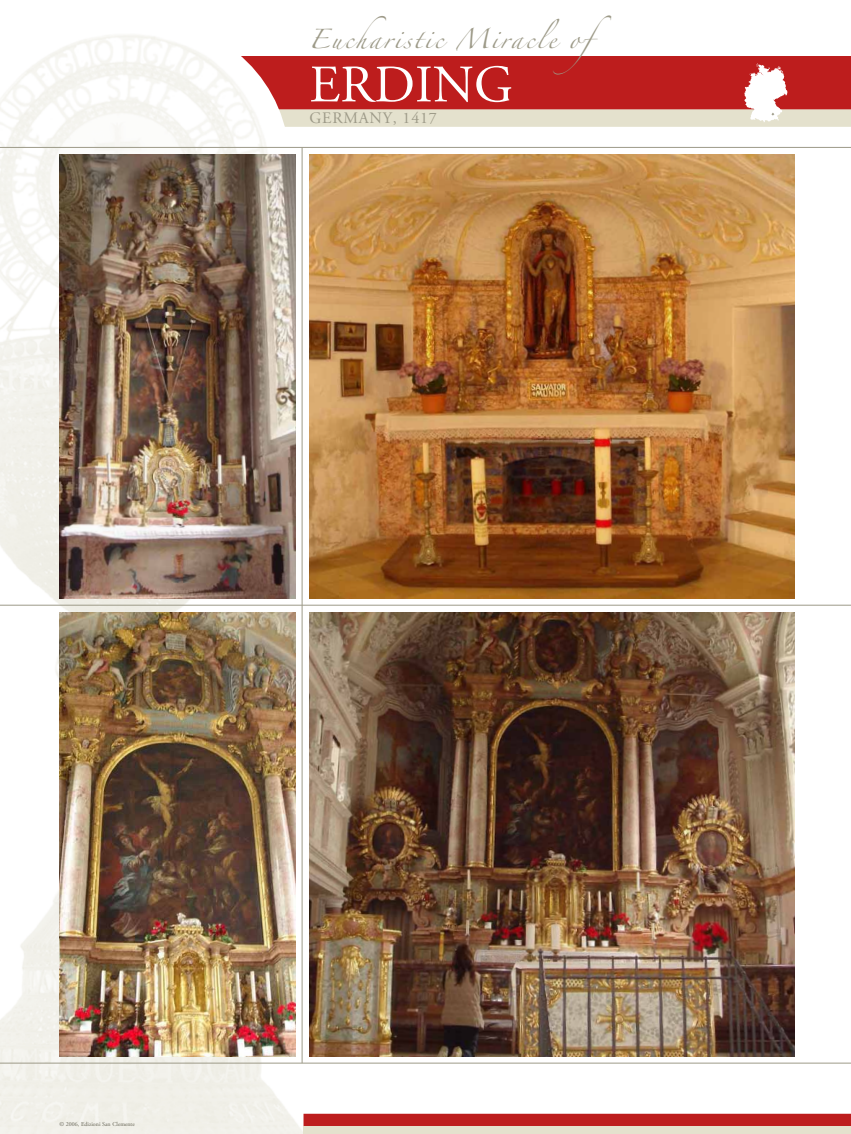
<style>
.page{position:relative;width:851px;height:1134px;background:#fff}
.page>*{position:absolute;margin:0;border:0;box-sizing:border-box;transform-origin:0 0}
.t1{font:52.5px "Adobe Garamond";color:#fff}
.t2{font:17.5px "Zapfino";letter-spacing:.11em;color:#9d9a88}
.t3{font:16px "Adobe Garamond";letter-spacing:.05em;color:#9d9a88}
.t4{font:6px "Adobe Garamond";color:#636152}
</style>
<div class="page">
<div style="left:221px;top:56px;width:629px;height:54px;background:#bd1d1d"></div>
<div style="left:222px;top:109px;width:628px;height:18px;background:#e4e1cd"></div>
<img style="left:0;top:35px;width:326px;height:1099px">
<div style="left:303px;top:1114px;width:547px;height:17px;background:#bd1d1d"></div>
<div style="left:303px;top:1127px;width:547px;height:7px;background:#e4e1cd"></div>
<hr style="left:0;top:605px;width:850px;height:1px;background:#9d9a88">
<hr style="left:0;top:147px;width:850px;height:1px;background:#9d9a88">
<hr style="left:0;top:1063px;width:850px;height:1px;background:#9d9a88">
<hr style="left:302px;top:147px;width:1px;height:916px;background:#9d9a88">
<img style="left:309px;top:154px;width:485px;height:444px">
<img style="left:309px;top:612px;width:485px;height:444px">
<img style="left:60px;top:154px;width:235px;height:444px">
<img style="left:60px;top:612px;width:235px;height:444px">
<svg style="left:744px;top:63px;width:43px;height:59px"></svg>
<h2 class="t2" style="left:308px;top:32px;width:333px">Eucharistic Miracle of</h2>
<h1 class="t1" style="left:309px;top:57px;width:205px">ERDING</h1>
<h3 class="t3" style="left:309px;top:110px;width:129px">GERMANY, 1417</h3>
<p class="t4" style="left:60px;top:1120px;width:77px">© 2006, Edizioni San Clemente</p>
</div>
